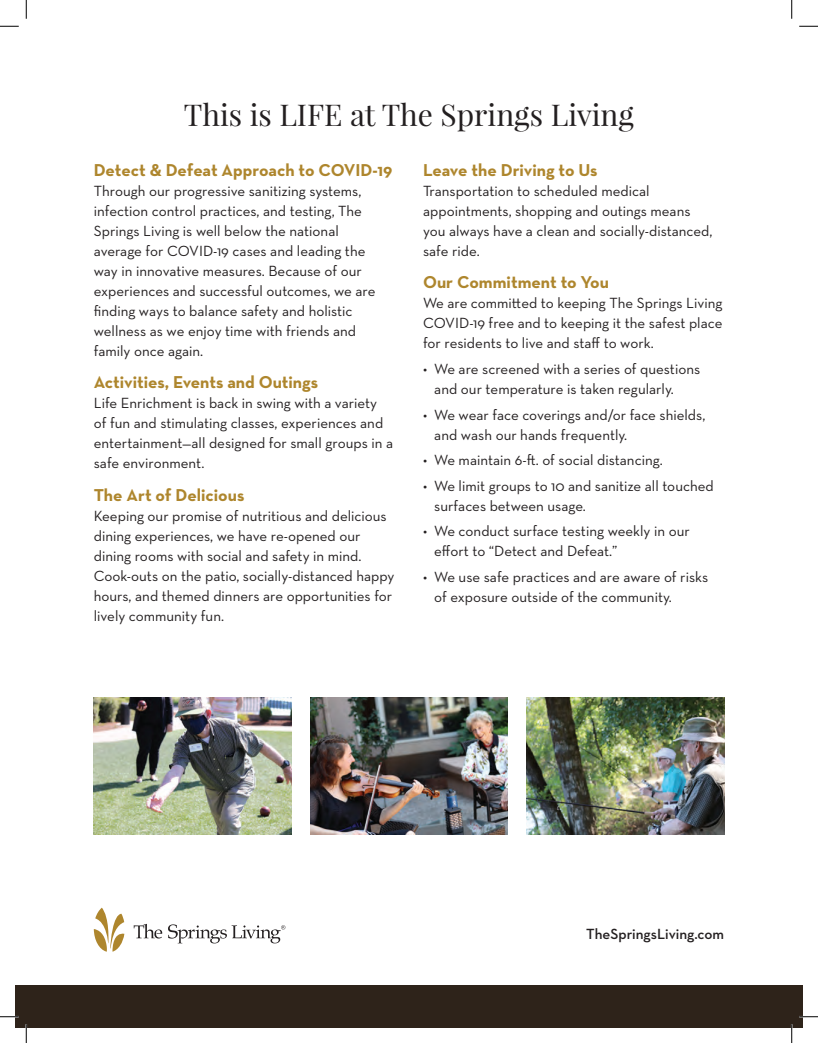
<style>
.page{position:relative;width:818px;height:1043px;background:#fff}
.page>*{position:absolute;margin:0;border:0;box-sizing:border-box;transform-origin:0 0}
.Subhead_2{font:30px "Playfair Display";color:#231f20}
.Subhead{font:700 17.5px "Neutraface Text";color:#ae862d}
.Body{font:15px/20px "Neutraface Text";color:#231f20}
.t1{font:600 15px "Neutraface Text";color:#231f20}
</style>
<div class="page">
<div style="left:15px;top:985px;width:787px;height:43px;background:#2e231a"></div>
<svg style="left:134px;top:923px;width:28px;height:15px"></svg>
<svg style="left:94px;top:907px;width:30px;height:44px"></svg>
<svg style="left:168px;top:924px;width:117px;height:19px"></svg>
<img style="left:94px;top:698px;width:197px;height:136px">
<img style="left:310px;top:698px;width:198px;height:136px">
<img style="left:526px;top:698px;width:198px;height:136px">
<svg style="left:0;top:25px;width:19px;height:2px"></svg>
<svg style="left:799px;top:25px;width:19px;height:2px"></svg>
<svg style="left:0;top:1016px;width:19px;height:1px"></svg>
<svg style="left:799px;top:1015px;width:19px;height:2px"></svg>
<svg style="left:25px;top:0;width:2px;height:19px"></svg>
<svg style="left:25px;top:1024px;width:2px;height:18px"></svg>
<svg style="left:791px;top:0;width:1px;height:19px"></svg>
<svg style="left:790px;top:1024px;width:2px;height:18px"></svg>
<p class="Subhead_2" style="left:184px;top:96px;width:451px">This is LIFE at The Springs Living</p>
<p class="Subhead" style="left:94px;top:158px;width:300px">Detect &amp; Defeat Approach to COVID-19</p>
<p class="Body" style="left:94px;top:180px;width:283px">Through our progressive sanitizing systems, infection control practices, and testing, The Springs Living is well below the national average for COVID-19 cases and leading the way in innovative measures. Because of our experiences and successful outcomes, we are finding ways to balance safety and holistic wellness as we enjoy time with friends and family once again.</p>
<p class="Subhead" style="left:94px;top:371px;width:226px">Activities, Events and Outings</p>
<p class="Body" style="left:94px;top:393px;width:301px">Life Enrichment is back in swing with a variety of fun and stimulating classes, experiences and entertainment—all designed for small groups in a safe environment.</p>
<p class="Subhead" style="left:94px;top:483px;width:152px">The Art of Delicious</p>
<p class="Body" style="left:94px;top:505px;width:302px">Keeping our promise of nutritious and delicious dining experiences, we have re-opened our dining rooms with social and safety in mind.<br>Cook-outs on the patio, socially-distanced happy hours, and themed dinners are opportunities for lively community fun.</p>
<p class="Subhead" style="left:423px;top:158px;width:176px">Leave the Driving to Us</p>
<p class="Body" style="left:423px;top:180px;width:291px">Transportation to scheduled medical appointments, shopping and outings means you always have a clean and socially-distanced, safe ride.</p>
<p class="Subhead" style="left:423px;top:271px;width:187px">Our Commitment to You</p>
<p class="Body" style="left:423px;top:293px;width:301px;text-align:justify">We are committed to keeping The Springs Living COVID-19 free and to keeping it the safest place for residents to live and staff to work.</p>
<p class="Body" style="left:434px;top:358px;width:267px;text-indent:-11px">• We are screened with a series of questions and our temperature is taken regularly.</p>
<p class="Body" style="left:434px;top:404px;width:272px;text-indent:-11px">• We wear face coverings and/or face shields, and wash our hands frequently.</p>
<p class="Body" style="left:423px;top:450px;width:241px">• We maintain 6-ft. of social distancing.</p>
<p class="Body" style="left:434px;top:475px;width:281px;text-indent:-11px">• We limit groups to 10 and sanitize all touched surfaces between usage.</p>
<p class="Body" style="left:434px;top:521px;width:257px;text-indent:-11px">• We conduct surface testing weekly in our effort to “Detect and Defeat.”</p>
<p class="Body" style="left:434px;top:567px;width:275px;text-indent:-11px">• We use safe practices and are aware of risks of exposure outside of the community.</p>
<p class="t1" style="left:586px;top:924px;width:139px">TheSpringsLiving.com</p>
</div>
